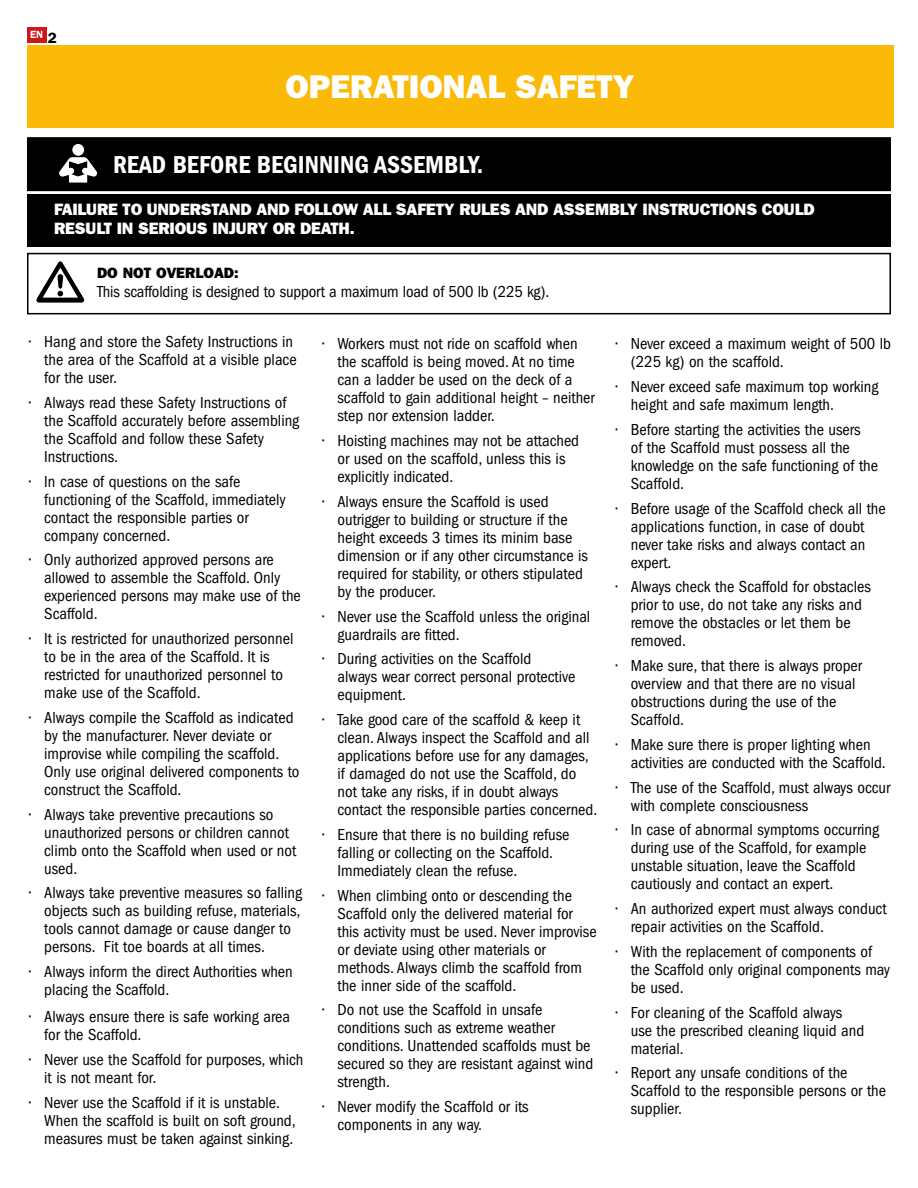
<style>
.page{position:relative;width:918px;height:1188px;background:#fff}
.page>*{position:absolute;margin:0;border:0;box-sizing:border-box;transform-origin:0 0}
.t1{font:33px "ITC Franklin Gothic Std Hvy";color:#fff}
.t2{font:25.35px "ITC Franklin Gothic Std Dm Cd";color:#fff}
.t3{font:condensed 16.5px/18px "ITC Franklin Gothic Std";color:#000}
.t4{font:16.5px/18.8px "ITC Franklin Gothic Std Hvy";letter-spacing:-.01em;color:#fff}
.t5{font:15px "ITC Franklin Gothic Std Hvy";color:#000}
.t6{font:600 10.5px "ITC Franklin Gothic Std";color:#fff}
.s1{font-size:15px;color:#000}
</style>
<div class="page">
<div style="left:27px;top:27px;width:19px;height:16px;background:#cd171a"></div>
<div style="left:27px;top:45px;width:866px;height:83px;background:#fbb908"></div>
<div style="left:27px;top:195px;width:864px;height:52px;background:#000"></div>
<div style="left:28px;top:139px;width:861px;height:51px;background:#000"></div>
<div style="left:27px;top:137px;width:864px;height:54px;border:3px solid #000"></div>
<div style="left:72px;top:144px;width:12px;height:12px;background:#fff;border-radius:50%"></div>
<svg style="left:59px;top:157px;width:38px;height:26px"></svg>
<div style="left:27px;top:253px;width:864px;height:61px;border:2px solid #000"></div>
<svg style="left:36px;top:261px;width:48px;height:42px"></svg>
<p class="t6" style="left:30px;top:29px;width:28px">EN <span class="s1">2</span></p>
<h1 class="t1" style="left:286px;top:68px;width:350px">OPERATIONAL SAFETY</h1>
<h2 class="t2" style="left:113px;top:150px;width:372px">READ BEFORE BEGINNING ASSEMBLY.</h2>
<p class="t4" style="left:54px;top:200px;width:762px">FAILURE TO UNDERSTAND AND FOLLOW ALL SAFETY RULES AND ASSEMBLY INSTRUCTIONS COULD<br>RESULT IN SERIOUS INJURY OR DEATH.</p>
<p class="t5" style="left:97px;top:264px;width:143px">DO NOT OVERLOAD:</p>
<p class="t3" style="left:97px;top:283px;width:454px">This scaffolding is designed to support a maximum load of 500 lb (225 kg).</p>
<p class="t3" style="left:44px;top:333px;width:254px;text-indent:-15px">• Hang and store the Safety Instructions in the area of the Scaffold at a visible place for the user.</p>
<p class="t3" style="left:44px;top:394px;width:257px;text-indent:-15px">• Always read these Safety Instructions of the Scaffold accurately before assembling the Scaffold and follow these Safety Instructions.</p>
<p class="t3" style="left:44px;top:472px;width:243px;text-indent:-15px">• In case of questions on the safe functioning of the Scaffold, immediately contact the responsible parties or company concerned.</p>
<p class="t3" style="left:44px;top:551px;width:258px;text-indent:-15px">• Only authorized approved persons are allowed to assemble the Scaffold. Only experienced persons may make use of the<br>Scaffold.</p>
<p class="t3" style="left:44px;top:630px;width:251px;text-indent:-15px">• It is restricted for unauthorized personnel to be in the area of the Scaffold. It is restricted for unauthorized personnel to make use of the Scaffold.</p>
<p class="t3" style="left:44px;top:709px;width:257px;text-indent:-15px">• Always compile the Scaffold as indicated by the manufacturer. Never deviate or improvise while compiling the scaffold.<br>Only use original delivered components to construct the Scaffold.</p>
<p class="t3" style="left:44px;top:805px;width:253px;text-indent:-15px">• Always take preventive precautions so unauthorized persons or children cannot climb onto the Scaffold when used or not used.</p>
<p class="t3" style="left:44px;top:884px;width:259px;text-indent:-15px">• Always take preventive measures so falling objects such as building refuse, materials, tools cannot damage or cause danger to persons. Fit toe boards at all times.</p>
<p class="t3" style="left:44px;top:963px;width:250px;text-indent:-15px">• Always inform the direct Authorities when placing the Scaffold.</p>
<p class="t3" style="left:44px;top:1008px;width:247px;text-indent:-15px">• Always ensure there is safe working area for the Scaffold.</p>
<p class="t3" style="left:44px;top:1051px;width:261px;text-indent:-15px">• Never use the Scaffold for purposes, which it is not meant for.</p>
<p class="t3" style="left:44px;top:1093px;width:253px;text-indent:-15px">• Never use the Scaffold if it is unstable.<br>When the scaffold is built on soft ground, measures must be taken against sinking.</p>
<p class="t3" style="left:337px;top:335px;width:259px;text-indent:-15px">• Workers must not ride on scaffold when the scaffold is being moved. At no time can a ladder be used on the deck of a scaffold to gain additional height – neither step nor extension ladder.</p>
<p class="t3" style="left:337px;top:432px;width:243px;text-indent:-15px">• Hoisting machines may not be attached or used on the scaffold, unless this is explicitly indicated.</p>
<p class="t3" style="left:337px;top:493px;width:252px;text-indent:-15px">• Always ensure the Scaffold is used outrigger to building or structure if the height exceeds 3 times its minim base dimension or if any other circumstance is required for stability, or others stipulated by the producer.</p>
<p class="t3" style="left:337px;top:607px;width:254px;text-indent:-15px">• Never use the Scaffold unless the original guardrails are fitted.</p>
<p class="t3" style="left:337px;top:650px;width:239px;text-indent:-15px">• During activities on the Scaffold<br>always wear correct personal protective equipment.</p>
<p class="t3" style="left:337px;top:711px;width:261px;text-indent:-15px">• Take good care of the scaffold &amp; keep it clean. Always inspect the Scaffold and all applications before use for any damages, if damaged do not use the Scaffold, do not take any risks, if in doubt always contact the responsible parties concerned.</p>
<p class="t3" style="left:337px;top:826px;width:234px;text-indent:-15px">• Ensure that there is no building refuse falling or collecting on the Scaffold.<br>Immediately clean the refuse.</p>
<p class="t3" style="left:337px;top:886px;width:261px;text-indent:-15px">• When climbing onto or descending the Scaffold only the delivered material for this activity must be used. Never improvise or deviate using other materials or methods. Always climb the scaffold from the inner side of the scaffold.</p>
<p class="t3" style="left:337px;top:1001px;width:257px;text-indent:-15px">• Do not use the Scaffold in unsafe conditions such as extreme weather conditions. Unattended scaffolds must be secured so they are resistant against wind strength.</p>
<p class="t3" style="left:337px;top:1098px;width:193px;text-indent:-15px">• Never modify the Scaffold or its components in any way.</p>
<p class="t3" style="left:631px;top:335px;width:262px;text-indent:-15px">• Never exceed a maximum weight of 500 lb (225 kg) on the scaffold.</p>
<p class="t3" style="left:631px;top:378px;width:249px;text-indent:-15px">• Never exceed safe maximum top working height and safe maximum length.</p>
<p class="t3" style="left:631px;top:421px;width:249px;text-indent:-15px">• Before starting the activities the users<br>of the Scaffold must possess all the knowledge on the safe functioning of the<br>Scaffold.</p>
<p class="t3" style="left:631px;top:499px;width:257px;text-indent:-15px">• Before usage of the Scaffold check all the applications function, in case of doubt never take risks and always contact an expert.</p>
<p class="t3" style="left:631px;top:578px;width:242px;text-indent:-15px">• Always check the Scaffold for obstacles prior to use, do not take any risks and remove the obstacles or let them be removed.</p>
<p class="t3" style="left:631px;top:657px;width:233px;text-indent:-15px">• Make sure, that there is always proper overview and that there are no visual obstructions during the use of the<br>Scaffold.</p>
<p class="t3" style="left:631px;top:736px;width:257px;text-indent:-15px">• Make sure there is proper lighting when activities are conducted with the Scaffold.</p>
<p class="t3" style="left:631px;top:778px;width:261px;text-indent:-15px">• The use of the Scaffold, must always occur with complete consciousness</p>
<p class="t3" style="left:631px;top:821px;width:250px;text-indent:-15px">• In case of abnormal symptoms occurring during use of the Scaffold, for example unstable situation, leave the Scaffold cautiously and contact an expert.</p>
<p class="t3" style="left:631px;top:900px;width:257px;text-indent:-15px">• An authorized expert must always conduct repair activities on the Scaffold.</p>
<p class="t3" style="left:631px;top:943px;width:261px;text-indent:-15px">• With the replacement of components of the Scaffold only original components may be used.</p>
<p class="t3" style="left:631px;top:1003px;width:235px;text-indent:-15px">• For cleaning of the Scaffold always use the prescribed cleaning liquid and material.</p>
<p class="t3" style="left:631px;top:1064px;width:257px;text-indent:-15px">• Report any unsafe conditions of the<br>Scaffold to the responsible persons or the supplier.</p>
</div>
